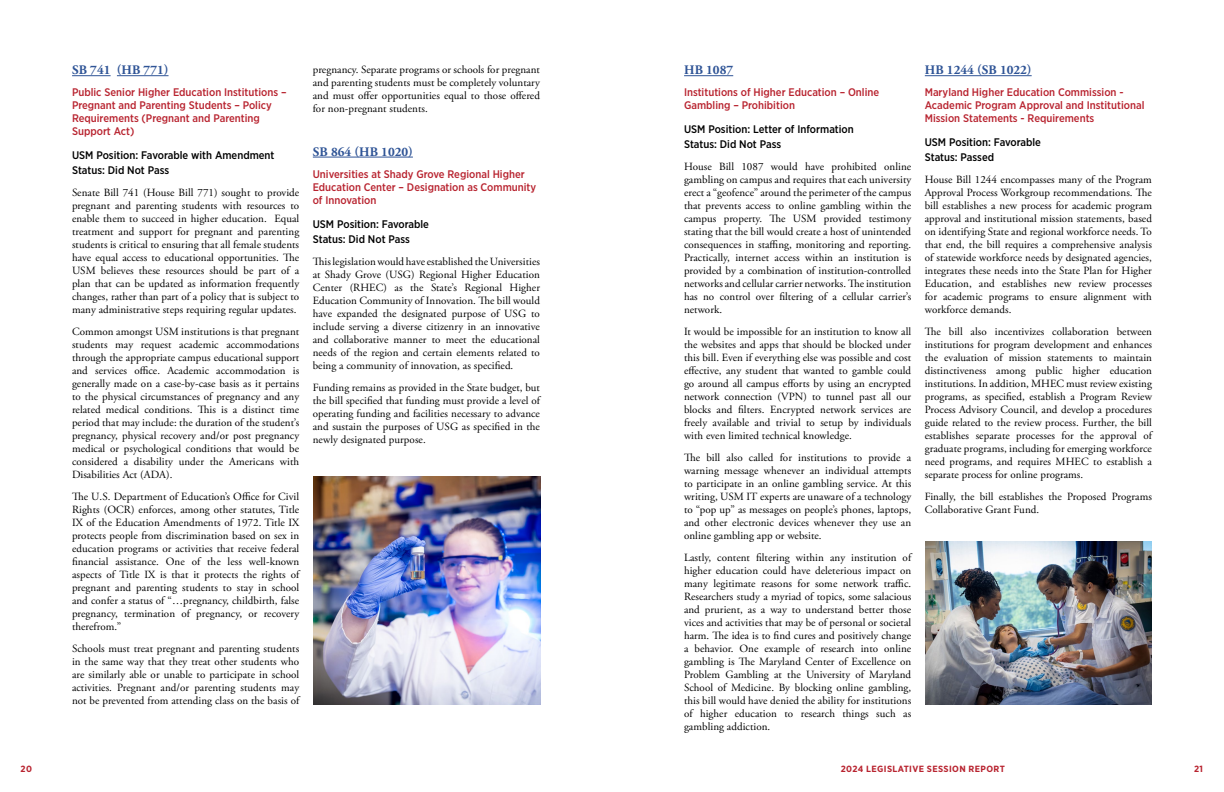
<style>
.page{position:relative;width:1224px;height:792px;background:#fff}
.page>*{position:absolute;margin:0;border:0;box-sizing:border-box;transform-origin:0 0}
.t1{font:700 13px "Adobe Garamond Pro";color:#2f5496}
.t2{font:11px/13px "Adobe Garamond Pro";letter-spacing:.005em;color:#000;text-align:justify}
.t3{font:500 11px/13px "Gotham Narrow";color:#b8232f}
.t4{font:500 11px/15px "Gotham Narrow";color:#000}
.t5{font:700 9px "Gotham Narrow";letter-spacing:.04em;color:#b8232f;scale:1.04 1}
</style>
<div class="page">
<hr style="left:72px;top:75px;width:39px;height:1px;background:#2f5496">
<hr style="left:117px;top:75px;width:52px;height:1px;background:#2f5496">
<hr style="left:313px;top:157px;width:100px;height:1px;background:#2f5496">
<hr style="left:684px;top:75px;width:49px;height:1px;background:#2f5496">
<hr style="left:925px;top:75px;width:107px;height:1px;background:#2f5496">
<img style="left:314px;top:476px;width:226px;height:229px">
<img style="left:925px;top:542px;width:227px;height:162px">
<p class="t1" style="left:72px;top:63px;width:98px">SB 741 (HB 771)</p>
<p class="t3" style="left:72px;top:86px;width:216px">Public Senior Higher Education Institutions – Pregnant and Parenting Students – Policy Requirements (Pregnant and Parenting Support Act)</p>
<p class="t4" style="left:72px;top:148px;width:204px">USM Position: Favorable with Amendment<br>Status: Did Not Pass</p>
<p class="t2" style="left:72px;top:187px;width:229px">Senate Bill 741 (House Bill 771) sought to provide pregnant and parenting students with resources to enable them to succeed in higher education. Equal treatment and support for pregnant and parenting students is critical to ensuring that all female students have equal access to educational opportunities. The USM believes these resources should be part of a plan that can be updated as information frequently changes, rather than part of a policy that is subject to many administrative steps requiring regular updates.</p>
<p class="t2" style="left:72px;top:326px;width:229px">Common amongst USM institutions is that pregnant students may request academic accommodations through the appropriate campus educational support and services office. Academic accommodation is generally made on a case-by-case basis as it pertains to the physical circumstances of pregnancy and any related medical conditions. This is a distinct time period that may include: the duration of the student’s pregnancy, physical recovery and/or post pregnancy medical or psychological conditions that would be considered a disability under the Americans with Disabilities Act (ADA).</p>
<p class="t2" style="left:72px;top:491px;width:229px">The U.S. Department of Education’s Office for Civil Rights (OCR) enforces, among other statutes, Title IX of the Education Amendments of 1972. Title IX protects people from discrimination based on sex in education programs or activities that receive federal financial assistance. One of the less well-known aspects of Title IX is that it protects the rights of pregnant and parenting students to stay in school and confer a status of “…pregnancy, childbirth, false pregnancy, termination of pregnancy, or recovery therefrom.”</p>
<p class="t2" style="left:72px;top:643px;width:229px">Schools must treat pregnant and parenting students in the same way that they treat other students who are similarly able or unable to participate in school activities. Pregnant and/or parenting students may not be prevented from attending class on the basis of</p>
<p class="t2" style="left:313px;top:63px;width:229px">pregnancy. Separate programs or schools for pregnant and parenting students must be completely voluntary and must offer opportunities equal to those offered for non-pregnant students.</p>
<p class="t1" style="left:313px;top:144px;width:101px">SB 864 (HB 1020)</p>
<p class="t3" style="left:313px;top:167px;width:225px">Universities at Shady Grove Regional Higher<br>Education Center – Designation as Community of Innovation</p>
<p class="t4" style="left:313px;top:216px;width:118px">USM Position: Favorable<br>Status: Did Not Pass</p>
<p class="t2" style="left:313px;top:255px;width:229px">This legislation would have established the Universities at Shady Grove (USG) Regional Higher Education Center (RHEC) as the State’s Regional Higher Education Community of Innovation. The bill would have expanded the designated purpose of USG to include serving a diverse citizenry in an innovative and collaborative manner to meet the educational needs of the region and certain elements related to being a community of innovation, as specified.</p>
<p class="t2" style="left:313px;top:381px;width:229px">Funding remains as provided in the State budget, but the bill specified that funding must provide a level of operating funding and facilities necessary to advance and sustain the purposes of USG as specified in the newly designated purpose.</p>
<p class="t1" style="left:684px;top:63px;width:51px">HB 1087</p>
<p class="t3" style="left:684px;top:86px;width:197px">Institutions of Higher Education – Online<br>Gambling – Prohibition</p>
<p class="t4" style="left:684px;top:122px;width:171px">USM Position: Letter of Information<br>Status: Did Not Pass</p>
<p class="t2" style="left:684px;top:161px;width:229px">House Bill 1087 would have prohibited online gambling on campus and requires that each university erect a “geofence” around the perimeter of the campus that prevents access to online gambling within the campus property. The USM provided testimony stating that the bill would create a host of unintended consequences in staffing, monitoring and reporting.<br>Practically, internet access within an institution is provided by a combination of institution-controlled networks and cellular carrier networks. The institution has no control over filtering of a cellular carrier’s network.</p>
<p class="t2" style="left:684px;top:326px;width:229px">It would be impossible for an institution to know all the websites and apps that should be blocked under this bill. Even if everything else was possible and cost effective, any student that wanted to gamble could go around all campus efforts by using an encrypted network connection (VPN) to tunnel past all our blocks and filters. Encrypted network services are freely available and trivial to setup by individuals with even limited technical knowledge.</p>
<p class="t2" style="left:684px;top:452px;width:229px">The bill also called for institutions to provide a warning message whenever an individual attempts to participate in an online gambling service. At this writing, USM IT experts are unaware of a technology to “pop up” as messages on people’s phones, laptops, and other electronic devices whenever they use an online gambling app or website.</p>
<p class="t2" style="left:684px;top:552px;width:229px">Lastly, content filtering within any institution of higher education could have deleterious impact on many legitimate reasons for some network traffic.<br>Researchers study a myriad of topics, some salacious and prurient, as a way to understand better those vices and activities that may be of personal or societal harm. The idea is to find cures and positively change a behavior. One example of research into online gambling is The Maryland Center of Excellence on Problem Gambling at the University of Maryland School of Medicine. By blocking online gambling, this bill would have denied the ability for institutions of higher education to research things such as gambling addiction.</p>
<p class="t1" style="left:925px;top:63px;width:108px">HB 1244 (SB 1022)</p>
<p class="t3" style="left:925px;top:86px;width:221px">Maryland Higher Education Commission -<br>Academic Program Approval and Institutional<br>Mission Statements - Requirements</p>
<p class="t4" style="left:925px;top:135px;width:118px">USM Position: Favorable<br>Status: Passed</p>
<p class="t2" style="left:925px;top:174px;width:229px">House Bill 1244 encompasses many of the Program Approval Process Workgroup recommendations. The bill establishes a new process for academic program approval and institutional mission statements, based on identifying State and regional workforce needs. To that end, the bill requires a comprehensive analysis of statewide workforce needs by designated agencies, integrates these needs into the State Plan for Higher Education, and establishes new review processes for academic programs to ensure alignment with workforce demands.</p>
<p class="t2" style="left:925px;top:326px;width:229px">The bill also incentivizes collaboration between institutions for program development and enhances the evaluation of mission statements to maintain distinctiveness among public higher education institutions. In addition, MHEC must review existing programs, as specified, establish a Program Review Process Advisory Council, and develop a procedures guide related to the review process. Further, the bill establishes separate processes for the approval of graduate programs, including for emerging workforce need programs, and requires MHEC to establish a separate process for online programs.</p>
<p class="t2" style="left:925px;top:491px;width:229px">Finally, the bill establishes the Proposed Programs<br>Collaborative Grant Fund.</p>
<p class="t5" style="left:21px;top:763px;width:12px">20</p>
<p class="t5" style="left:841px;top:763px;width:159px">2024 LEGISLATIVE SESSION REPORT</p>
<p class="t5" style="left:1194px;top:763px;width:10px">21</p>
</div>
